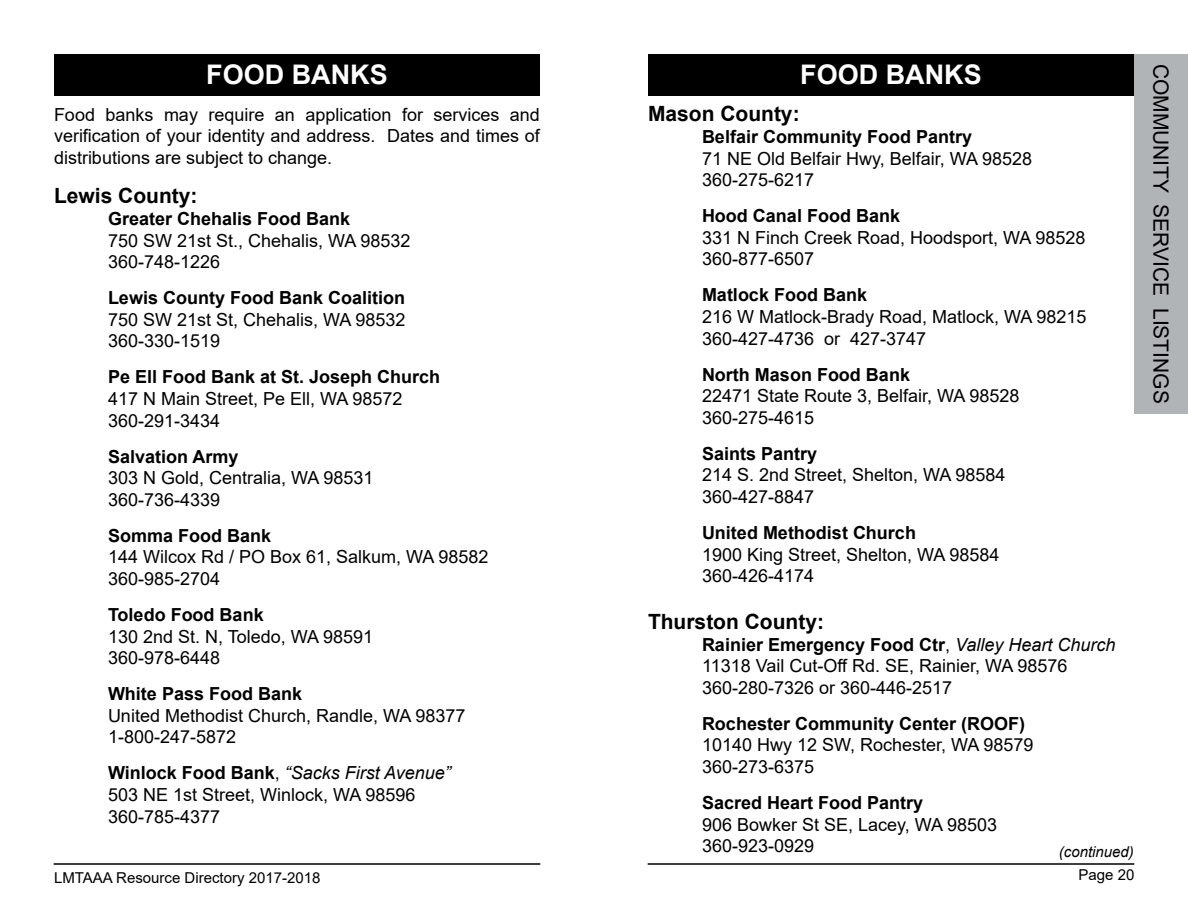
<style>
.page{position:relative;width:1188px;height:918px;background:#fff}
.page>*{position:absolute;margin:0;border:0;box-sizing:border-box;transform-origin:0 0}
.t1{font:700 27px "Arial";color:#fff}
.t2{font:700 21px "Arial";color:#000}
.t3{font:21px "Arial";color:#000}
.t4{font:18px/21.6px "Arial";color:#000}
.t5{font:700 18px "Arial";color:#000}
.t6{font:15px "Arial";color:#000}
.t7{font:italic 15px "Arial";color:#000}
.s1{font-weight:700}
.s2{font-style:italic}
</style>
<div class="page">
<div style="left:54px;top:54px;width:486px;height:41px;background:#000"></div>
<div style="left:1134px;top:54px;width:54px;height:359px;background:#b1b4b6"></div>
<hr style="left:54px;top:863px;width:486px;height:2px;background:#000">
<div style="left:648px;top:54px;width:486px;height:41px;background:#000"></div>
<hr style="left:648px;top:863px;width:486px;height:2px;background:#000">
<h1 class="t1" style="left:206px;top:56px;width:183px">FOOD BANKS</h1>
<p class="t4" style="left:54px;top:103px;width:487px;text-align:justify">Food banks may require an application for services and verification of your identity and address. Dates and times of distributions are subject to change.</p>
<p class="t2" style="left:54px;top:181px;width:145px">Lewis County:</p>
<p class="t5" style="left:108px;top:206px;width:244px">Greater Chehalis Food Bank</p>
<p class="t4" style="left:108px;top:229px;width:304px">750 SW 21st St., Chehalis, WA 98532<br>360-748-1226</p>
<p class="t5" style="left:108px;top:285px;width:299px">Lewis County Food Bank Coalition</p>
<p class="t4" style="left:108px;top:309px;width:299px">750 SW 21st St, Chehalis, WA 98532<br>360-330-1519</p>
<p class="t5" style="left:108px;top:364px;width:334px">Pe Ell Food Bank at St. Joseph Church</p>
<p class="t4" style="left:108px;top:388px;width:296px">417 N Main Street, Pe Ell, WA 98572<br>360-291-3434</p>
<p class="t5" style="left:108px;top:444px;width:132px">Salvation Army</p>
<p class="t4" style="left:108px;top:467px;width:267px">303 N Gold, Centralia, WA 98531<br>360-736-4339</p>
<p class="t5" style="left:108px;top:523px;width:165px">Somma Food Bank</p>
<p class="t4" style="left:108px;top:546px;width:382px">144 Wilcox Rd / PO Box 61, Salkum, WA 98582<br>360-985-2704</p>
<p class="t5" style="left:108px;top:602px;width:157px">Toledo Food Bank</p>
<p class="t4" style="left:108px;top:625px;width:267px">130 2nd St. N, Toledo, WA 98591<br>360-978-6448</p>
<p class="t5" style="left:108px;top:681px;width:196px">White Pass Food Bank</p>
<p class="t4" style="left:108px;top:705px;width:359px">United Methodist Church, Randle, WA 98377<br>1-800-247-5872</p>
<p class="t4" style="left:108px;top:762px;width:344px"><span class="s1">Winlock Food Bank</span>, <span class="s2">“Sacks First Avenue”<br></span>503 NE 1st Street, Winlock, WA 98596<br>360-785-4377</p>
<h1 class="t1" style="left:800px;top:56px;width:183px">FOOD BANKS</h1>
<p class="t2" style="left:648px;top:99px;width:153px">Mason County:</p>
<p class="t5" style="left:702px;top:124px;width:272px">Belfair Community Food Pantry</p>
<p class="t4" style="left:702px;top:147px;width:332px">71 NE Old Belfair Hwy, Belfair, WA 98528<br>360-275-6217</p>
<p class="t5" style="left:702px;top:203px;width:200px">Hood Canal Food Bank</p>
<p class="t4" style="left:702px;top:227px;width:385px">331 N Finch Creek Road, Hoodsport, WA 98528<br>360-877-6507</p>
<p class="t5" style="left:702px;top:282px;width:167px">Matlock Food Bank</p>
<p class="t4" style="left:702px;top:306px;width:386px">216 W Matlock-Brady Road, Matlock, WA 98215<br>360-427-4736 or 427-3747</p>
<p class="t5" style="left:702px;top:362px;width:210px">North Mason Food Bank</p>
<p class="t4" style="left:702px;top:385px;width:319px">22471 State Route 3, Belfair, WA 98528<br>360-275-4615</p>
<p class="t5" style="left:702px;top:441px;width:117px">Saints Pantry</p>
<p class="t4" style="left:702px;top:464px;width:305px">214 S. 2nd Street, Shelton, WA 98584<br>360-427-8847</p>
<p class="t5" style="left:702px;top:520px;width:216px">United Methodist Church</p>
<p class="t4" style="left:702px;top:543px;width:299px">1900 King Street, Shelton, WA 98584<br>360-426-4174</p>
<p class="t2" style="left:648px;top:607px;width:178px">Thurston County:</p>
<p class="t4" style="left:702px;top:633px;width:415px"><span class="s1">Rainier Emergency Food Ctr</span>, <span class="s2">Valley Heart Church<br></span>11318 Vail Cut-Off Rd. SE, Rainier, WA 98576<br>360-280-7326 or 360-446-2517</p>
<p class="t5" style="left:702px;top:711px;width:325px">Rochester Community Center (ROOF)</p>
<p class="t4" style="left:702px;top:734px;width:333px">10140 Hwy 12 SW, Rochester, WA 98579<br>360-273-6375</p>
<p class="t5" style="left:702px;top:790px;width:223px">Sacred Heart Food Pantry</p>
<p class="t4" style="left:702px;top:813px;width:297px">906 Bowker St SE, Lacey, WA 98503<br>360-923-0929</p>
<p class="t7" style="left:1059px;top:842px;width:77px">(continued)</p>
<p class="t6" style="left:54px;top:867px;width:268px">LMTAAA Resource Directory 2017-2018</p>
<p class="t6" style="left:1079px;top:865px;width:57px">Page 20</p>
<p class="t3" style="left:1175px;top:64px;width:341px;rotate:90deg">COMMUNITY SERVICE LISTINGS</p>
</div>
